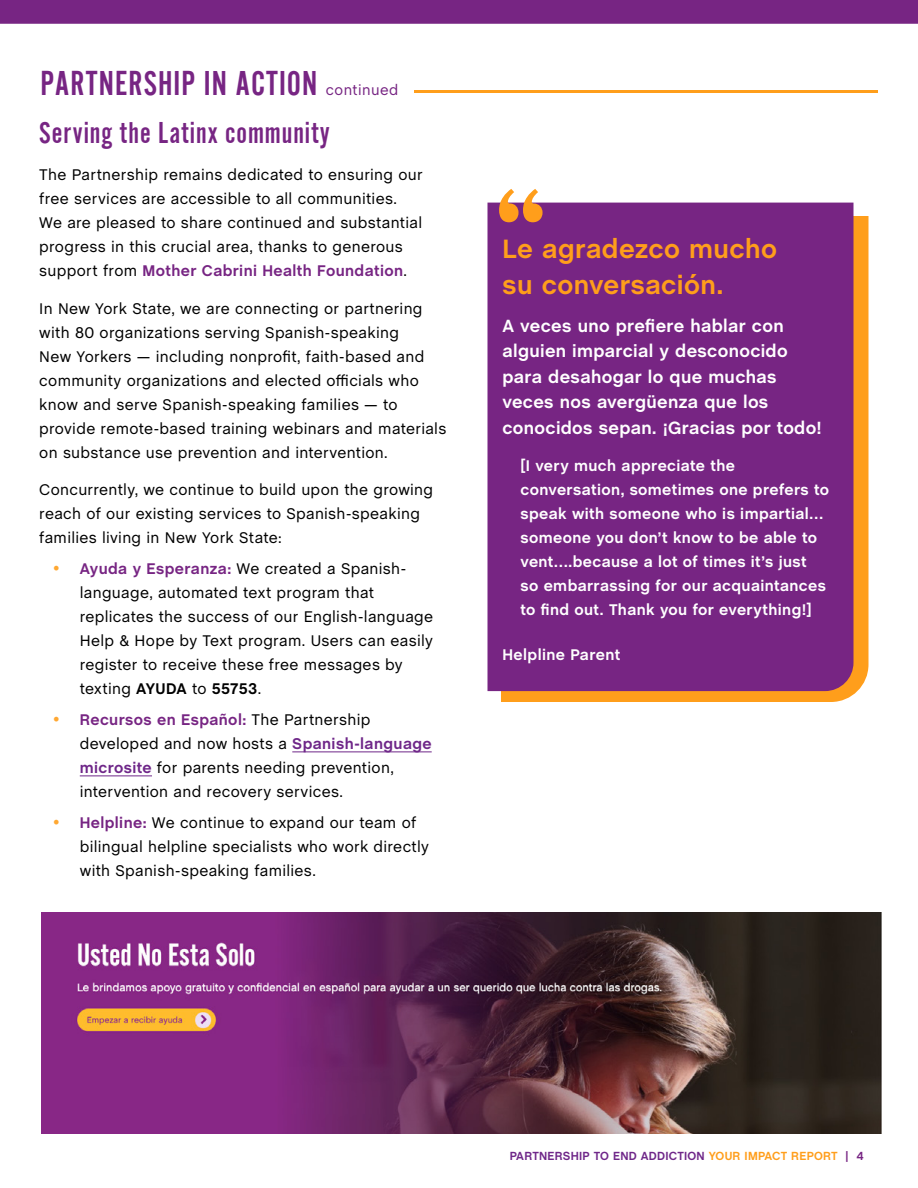
<style>
.page{position:relative;width:918px;height:1188px;background:#fff}
.page>*{position:absolute;margin:0;border:0;box-sizing:border-box;transform-origin:0 0}
.t1{font:36px "Alternate Got No 2 D";letter-spacing:.03em;color:#772583}
.t2{font:31.5px "Alternate Got No 2 D";letter-spacing:.03em;color:#772583}
.t3{font:700 27px/36px "Chalet";letter-spacing:.015em;color:#ff9e1b}
.t4{font:700 18px/25.5px "Chalet";letter-spacing:.02em;color:#fff}
.t5{font:15.75px/24px "Chalet";letter-spacing:.02em;color:#000}
.t6{font:700 15.75px/24px "Chalet";letter-spacing:.025em;color:#fff}
.t7{font:15px "Chalet";letter-spacing:.03em;color:#772583}
.t8{font:700 12px "Chalet";letter-spacing:.02em;color:#6f2789}
.s1{font-weight:700;color:#772583}
.s2{font-size:22.5px;color:#ffa832}
.s3{font-weight:700}
.s4{font-weight:700;color:#6f2789}
.s5{color:#ff9e1b}
.s6{color:#772583}
</style>
<div class="page">
<div style="left:0;top:0;width:918px;height:24px;background:#772583"></div>
<hr style="left:414px;top:90px;width:464px;height:3px;background:#ff9e1b">
<hr style="left:292px;top:752px;width:140px;height:1px;background:#6f2789">
<hr style="left:80px;top:776px;width:72px;height:1px;background:#6f2789">
<img style="left:41px;top:912px;width:840px;height:222px">
<div style="left:501px;top:216px;width:367px;height:486px;background:#ff9e1b"></div>
<div style="left:488px;top:203px;width:366px;height:488px;background:#772583"></div>
<svg style="left:499px;top:189px;width:44px;height:33px"></svg>
<h1 class="t1" style="left:40px;top:64px;width:278px">PARTNERSHIP IN ACTION</h1>
<p class="t7" style="left:326px;top:80px;width:74px">continued</p>
<h2 class="t2" style="left:39px;top:116px;width:292px">Serving the Latinx community</h2>
<p class="t5" style="left:39px;top:163px;width:385px">The Partnership remains dedicated to ensuring our free services are accessible to all communities.<br>We are pleased to share continued and substantial progress in this crucial area, thanks to generous support from <span class="s1">Mother Cabrini Health Foundation</span>.</p>
<p class="t5" style="left:39px;top:297px;width:409px">In New York State, we are connecting or partnering with 80 organizations serving Spanish-speaking<br>New Yorkers — including nonprofit, faith-based and community organizations and elected officials who know and serve Spanish-speaking families — to provide remote-based training webinars and materials on substance use prevention and intervention.</p>
<p class="t5" style="left:39px;top:478px;width:395px">Concurrently, we continue to build upon the growing reach of our existing services to Spanish-speaking families living in New York State:</p>
<p class="t5" style="left:80px;top:557px;width:355px;text-indent:-27px"><span class="s2">•</span> <span class="s1">Ayuda y Esperanza:</span> We created a Spanish&shy;language, automated text program that replicates the success of our English-language Help &amp; Hope by Text program. Users can easily register to receive these free messages by texting <span class="s3">AYUDA</span> to <span class="s3">55753</span>.</p>
<p class="t5" style="left:80px;top:708px;width:353px;text-indent:-27px"><span class="s2">•</span> <span class="s1">Recursos en Español:</span> The Partnership developed and now hosts a <span class="s4">Spanish-language microsite</span> for parents needing prevention, intervention and recovery services.</p>
<p class="t5" style="left:80px;top:810px;width:351px;text-indent:-27px"><span class="s2">•</span> <span class="s1">Helpline:</span> We continue to expand our team of bilingual helpline specialists who work directly with Spanish-speaking families.</p>
<h3 class="t3" style="left:502px;top:232px;width:276px">Le agradezco mucho su conversación.</h3>
<p class="t4" style="left:502px;top:314px;width:321px">A veces uno prefiere hablar con alguien imparcial y desconocido para desahogar lo que muchas veces nos avergüenza que los conocidos sepan. ¡Gracias por todo!</p>
<p class="t6" style="left:520px;top:454px;width:310px">[I very much appreciate the conversation, sometimes one prefers to speak with someone who is impartial… someone you don’t know to be able to vent….because a lot of times it’s just<br>so embarrassing for our acquaintances to find out. Thank you for everything!]</p>
<p class="t6" style="left:502px;top:644px;width:119px">Helpline Parent</p>
<p class="t8" style="left:510px;top:1149px;width:356px">PARTNERSHIP TO END ADDICTION <span class="s5">YOUR IMPACT REPORT</span> <span class="s6">| 4</span></p>
</div>
